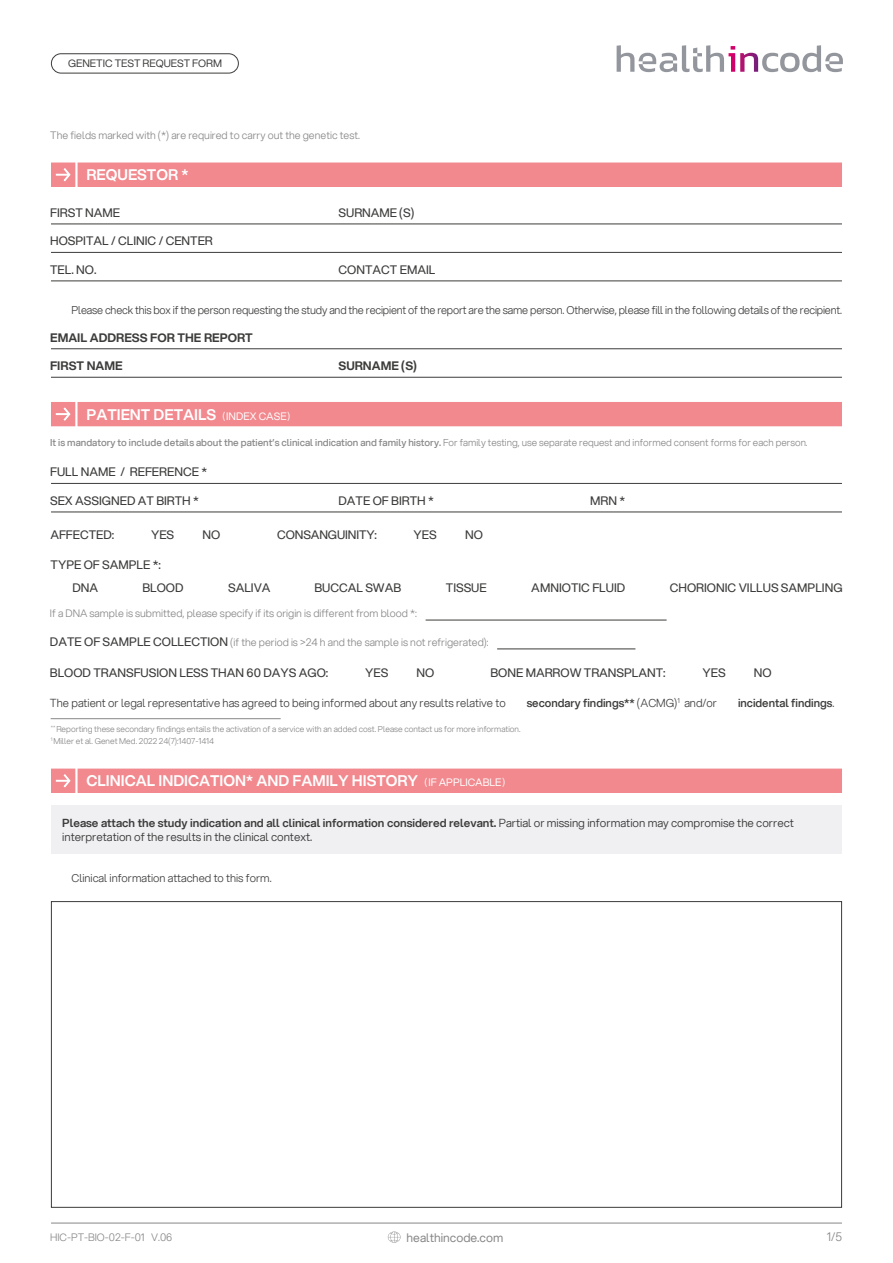
<style>
.page{position:relative;width:893px;height:1263px;background:#fff}
.page>*{position:absolute;margin:0;border:0;box-sizing:border-box;transform-origin:0 0}
.t1{font:15px "Aspekta 600";color:#fff}
.t2{font:12px "Aspekta 450";color:#3c3c3b}
.t3{font:12px "Aspekta 650";color:#3c3c3b}
.t4{font:12px "Aspekta 400";color:#878787}
.t5{font:12px "Aspekta 300";color:#878787}
.t6{font:11.4px "Aspekta 600";color:#3c3c3b}
.t7{font:11.4px "Aspekta 300";color:#3c3c3b}
.t8{font:11.4px "Aspekta 550";color:#3c3c3b}
.t9{font:11.4px "Aspekta 350";color:#3c3c3b}
.t10{font:11.1px "Aspekta 300";letter-spacing:-.015em;color:#3c3c3b}
.t11{font:10.5px "Aspekta 300";color:#878787}
.t12{font:10.5px "Aspekta 400";color:#3c3c3b}
.t13{font:9.75px "Aspekta 500";color:#878787}
.t14{font:8.25px "Aspekta 300";color:#878787}
.s1{font-family:"Aspekta 400";font-size:9px}
.s2{font-family:"Aspekta 400";font-size:10.5px}
.s3{font-family:"Aspekta 300"}
.s4{font-family:"Aspekta 450";font-size:12px;color:#3c3c3b}
.s5{font-family:"Aspekta 350"}
</style>
<div class="page">
<hr style="left:51px;top:1223px;width:791px;height:1px;background:#878787">
<svg style="left:388px;top:1231px;width:13px;height:12px"></svg>
<div style="left:51px;top:806px;width:791px;height:48px;background:#f0f0f3"></div>
<hr style="left:51px;top:224px;width:791px;height:1px;background:#3c3c3b">
<hr style="left:51px;top:280px;width:791px;height:1px;background:#3c3c3b">
<hr style="left:51px;top:252px;width:791px;height:1px;background:#3c3c3b">
<hr style="left:51px;top:348px;width:791px;height:1px;background:#3c3c3b">
<hr style="left:51px;top:377px;width:791px;height:1px;background:#3c3c3b">
<hr style="left:51px;top:483px;width:791px;height:1px;background:#3c3c3b">
<hr style="left:497px;top:648px;width:138px;height:1px;background:#3c3c3b">
<hr style="left:426px;top:620px;width:241px;height:1px;background:#3c3c3b">
<hr style="left:51px;top:512px;width:791px;height:1px;background:#3c3c3b">
<hr style="left:51px;top:718px;width:230px;height:1px;background:#878787">
<div style="left:51px;top:53px;width:188px;height:20px;border:1px solid #3c3c3b;border-radius:10px"></div>
<div style="left:51px;top:768px;width:791px;height:25px;background:#f1898e"></div>
<div style="left:51px;top:402px;width:791px;height:25px;background:#f1898e"></div>
<div style="left:51px;top:162px;width:791px;height:25px;background:#f1898e"></div>
<svg style="left:617px;top:45px;width:226px;height:27px"></svg>
<p class="t12" style="left:68px;top:57px;width:155px">GENETIC TEST REQUEST FORM</p>
<p class="t11" style="left:50px;top:129px;width:311px">The fields marked with (*) are required to carry out the genetic test.</p>
<p class="t1" style="left:87px;top:166px;width:104px">REQUESTOR *</p>
<p class="t2" style="left:50px;top:206px;width:71px">FIRST NAME</p>
<p class="t2" style="left:339px;top:206px;width:77px">SURNAME (S)</p>
<p class="t2" style="left:50px;top:234px;width:164px">HOSPITAL / CLINIC / CENTER</p>
<p class="t2" style="left:50px;top:263px;width:48px">TEL. NO.</p>
<p class="t2" style="left:339px;top:263px;width:98px">CONTACT EMAIL</p>
<p class="t10" style="left:71px;top:303px;width:772px">Please check this box if the person requesting the study and the recipient of the report are the same person. Otherwise, please fill in the following details of the recipient.</p>
<p class="t3" style="left:50px;top:331px;width:204px">EMAIL ADDRESS FOR THE REPORT</p>
<p class="t3" style="left:50px;top:359px;width:74px">FIRST NAME</p>
<p class="t3" style="left:339px;top:359px;width:80px">SURNAME (S)</p>
<p class="t1" style="left:86px;top:406px;width:205px">PATIENT DETAILS <span class="s1">(</span><span class="s2">INDEX CASE</span><span class="s1">)</span></p>
<p class="t13" style="left:50px;top:437px;width:759px">It is mandatory to include details about the patient’s clinical indication and family history. <span class="s3">For family testing, use separate request and informed consent forms for each person.</span></p>
<p class="t2" style="left:50px;top:465px;width:158px">FULL NAME / REFERENCE *</p>
<p class="t2" style="left:50px;top:493px;width:150px">SEX ASSIGNED AT BIRTH *</p>
<p class="t2" style="left:339px;top:493px;width:97px">DATE OF BIRTH *</p>
<p class="t2" style="left:590px;top:493px;width:37px">MRN *</p>
<p class="t2" style="left:50px;top:527px;width:65px">AFFECTED:</p>
<p class="t2" style="left:151px;top:528px;width:25px">YES</p>
<p class="t2" style="left:277px;top:527px;width:101px">CONSANGUINITY:</p>
<p class="t2" style="left:202px;top:528px;width:19px">NO</p>
<p class="t2" style="left:414px;top:528px;width:25px">YES</p>
<p class="t2" style="left:465px;top:528px;width:19px">NO</p>
<p class="t2" style="left:51px;top:557px;width:112px">TYPE OF SAMPLE *:</p>
<p class="t2" style="left:72px;top:581px;width:27px">DNA</p>
<p class="t2" style="left:142px;top:581px;width:43px">BLOOD</p>
<p class="t2" style="left:228px;top:581px;width:44px">SALIVA</p>
<p class="t2" style="left:314px;top:581px;width:88px">BUCCAL SWAB</p>
<p class="t2" style="left:446px;top:581px;width:42px">TISSUE</p>
<p class="t2" style="left:531px;top:581px;width:95px">AMNIOTIC FLUID</p>
<p class="t2" style="left:670px;top:581px;width:174px">CHORIONIC VILLUS SAMPLING</p>
<p class="t11" style="left:50px;top:607px;width:369px">If a DNA sample is submitted, please specify if its origin is different from blood *:</p>
<p class="t11" style="left:50px;top:636px;width:440px"><span class="s4">DATE OF SAMPLE COLLECTION</span> (if the period is &gt;24 h and the sample is not refrigerated):</p>
<p class="t2" style="left:754px;top:666px;width:19px">NO</p>
<p class="t2" style="left:490px;top:666px;width:177px">BONE MARROW TRANSPLANT:</p>
<p class="t2" style="left:702px;top:666px;width:25px">YES</p>
<p class="t2" style="left:417px;top:666px;width:19px">NO</p>
<p class="t2" style="left:50px;top:666px;width:280px">BLOOD TRANSFUSION LESS THAN 60 DAYS AGO:</p>
<p class="t7" style="left:50px;top:696px;width:457px">The patient or legal representative has agreed to being informed about any results relative to</p>
<p class="t8" style="left:527px;top:696px;width:192px">secondary findings** <span class="s3">(ACMG)</span><sup>1</sup> <span class="s3">and/or</span></p>
<p class="t8" style="left:738px;top:696px;width:98px">incidental findings<span class="s3">.</span></p>
<p class="t2" style="left:365px;top:666px;width:25px">YES</p>
<p class="t14" style="left:51px;top:724px;width:471px"><sup>**</sup> Reporting these secondary findings entails the activation of a service with an added cost. Please contact us for more information.</p>
<p class="t14" style="left:51px;top:736px;width:165px"><sup>1</sup> Miller et al. Genet Med. 2022 24(7):1407-1414</p>
<p class="t1" style="left:87px;top:772px;width:420px">CLINICAL INDICATION* AND FAMILY HISTORY <span class="s1">(</span><span class="s2">IF APPLICABLE</span><span class="s1">)</span></p>
<p class="t6" style="left:62px;top:817px;width:733px">Please attach the study indication and all clinical information considered relevant. <span class="s5">Partial or missing information may compromise the correct</span></p>
<p class="t9" style="left:62px;top:830px;width:251px">interpretation of the results in the clinical context.</p>
<p class="t10" style="left:71px;top:872px;width:202px">Clinical information attached to this form.</p>
<p class="t11" style="left:50px;top:1231px;width:124px">HIC-PT-BIO-02-F-01 V.06</p>
<p class="t4" style="left:407px;top:1230px;width:98px">healthincode.com</p>
<p class="t5" style="left:827px;top:1230px;width:17px">1/5</p>
</div>
